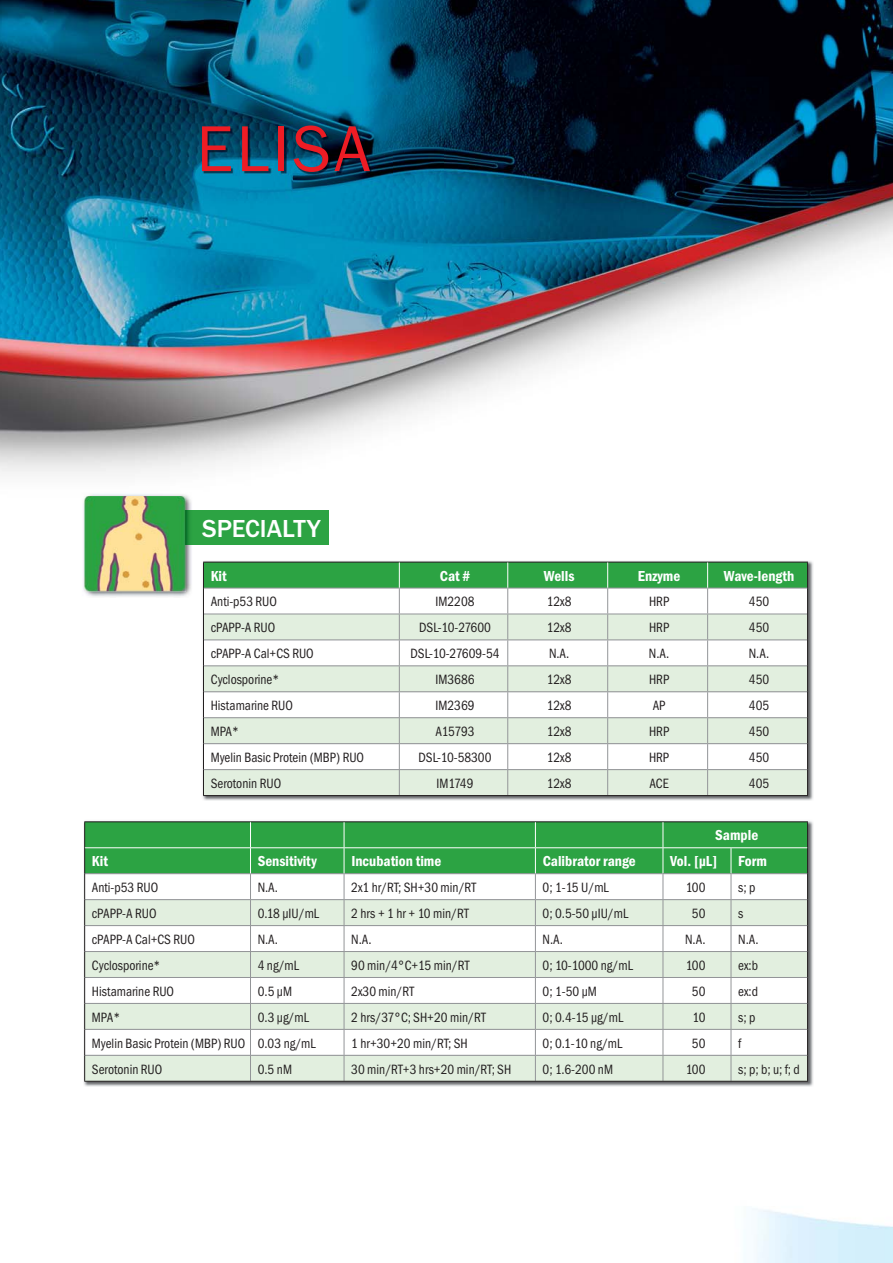
<style>
.page{position:relative;width:893px;height:1263px;background:#fff}
.page>*{position:absolute;margin:0;border:0;box-sizing:border-box;transform-origin:0 0}
.t1{font:67.05px "Franklin Got Itc TEE";letter-spacing:.05em;color:#ed1c24}
.t2{font:500 25.5px "Franklin Got Itc TEE";color:#fff}
.t3{font:600 condensed 15px "Franklin Got Itc TEE";color:#fff}
.t4{font:condensed 13.95px "Franklin Got Itc TEE";color:#231f20;scale:.95 1}
</style>
<div class="page">
<img style="left:0;top:0;width:892px;height:1263px">
<img style="left:892px;top:0;width:1px;height:1263px">
<div style="left:100px;top:511px;width:229px;height:34px;background:#2ca343"></div>
<img style="left:82px;top:493px;width:110px;height:105px">
<img style="left:186px;top:511px;width:6px;height:34px">
<img style="left:84px;top:496px;width:102px;height:96px">
<img style="left:202px;top:560px;width:611px;height:241px">
<hr style="left:203px;top:795px;width:605px;height:1px;background:#231f20">
<svg style="left:203px;top:562px;width:605px;height:233px"></svg>
<img style="left:83px;top:820px;width:730px;height:266px">
<hr style="left:84px;top:821px;width:166px;height:1px;background:#231f20">
<hr style="left:250px;top:821px;width:558px;height:1px;background:#231f20">
<hr style="left:84px;top:1081px;width:724px;height:1px;background:#231f20">
<svg style="left:84px;top:822px;width:724px;height:259px"></svg>
<hr style="left:663px;top:873px;width:68px;height:1px;background:#939598">
<img style="left:193px;top:96px;width:251px;height:105px">
<h1 class="t1" style="left:196px;top:122px;width:176px">ELISA</h1>
<h2 class="t2" style="left:202px;top:519px;width:120px">SPECIALTY</h2>
<p class="t3" style="left:211px;top:570px;width:18px">Kit</p>
<p class="t3" style="left:440px;top:570px;width:32px">Cat #</p>
<p class="t3" style="left:544px;top:570px;width:32px">Wells</p>
<p class="t3" style="left:638px;top:570px;width:44px">Enzyme</p>
<p class="t3" style="left:724px;top:570px;width:72px">Wave-length</p>
<p class="t4" style="left:211px;top:596px;width:71px">Anti-p53 RUO</p>
<p class="t4" style="left:435px;top:596px;width:43px">IM2208</p>
<p class="t4" style="left:547px;top:596px;width:27px">12x8</p>
<p class="t4" style="left:649px;top:596px;width:23px">HRP</p>
<p class="t4" style="left:749px;top:596px;width:23px">450</p>
<p class="t4" style="left:211px;top:622px;width:69px">cPAPP-A RUO</p>
<p class="t4" style="left:419px;top:622px;width:77px">DSL-10-27600</p>
<p class="t4" style="left:547px;top:622px;width:27px">12x8</p>
<p class="t4" style="left:649px;top:622px;width:23px">HRP</p>
<p class="t4" style="left:749px;top:622px;width:23px">450</p>
<p class="t4" style="left:211px;top:648px;width:110px">cPAPP-A Cal+CS RUO</p>
<p class="t4" style="left:410px;top:648px;width:95px">DSL-10-27609-54</p>
<p class="t4" style="left:549px;top:648px;width:23px">N.A.</p>
<p class="t4" style="left:649px;top:648px;width:23px">N.A.</p>
<p class="t4" style="left:749px;top:648px;width:23px">N.A.</p>
<p class="t4" style="left:211px;top:674px;width:74px">Cyclosporine*</p>
<p class="t4" style="left:435px;top:674px;width:43px">IM3686</p>
<p class="t4" style="left:547px;top:674px;width:27px">12x8</p>
<p class="t4" style="left:649px;top:674px;width:23px">HRP</p>
<p class="t4" style="left:749px;top:674px;width:23px">450</p>
<p class="t4" style="left:211px;top:700px;width:88px">Histamarine RUO</p>
<p class="t4" style="left:435px;top:700px;width:43px">IM2369</p>
<p class="t4" style="left:547px;top:700px;width:27px">12x8</p>
<p class="t4" style="left:653px;top:700px;width:15px">AP</p>
<p class="t4" style="left:749px;top:700px;width:23px">405</p>
<p class="t4" style="left:211px;top:726px;width:31px">MPA*</p>
<p class="t4" style="left:435px;top:726px;width:43px">A15793</p>
<p class="t4" style="left:547px;top:726px;width:27px">12x8</p>
<p class="t4" style="left:649px;top:726px;width:23px">HRP</p>
<p class="t4" style="left:749px;top:726px;width:23px">450</p>
<p class="t4" style="left:211px;top:752px;width:163px">Myelin Basic Protein (MBP) RUO</p>
<p class="t4" style="left:419px;top:752px;width:78px">DSL-10-58300</p>
<p class="t4" style="left:547px;top:752px;width:27px">12x8</p>
<p class="t4" style="left:649px;top:752px;width:23px">HRP</p>
<p class="t4" style="left:749px;top:752px;width:23px">450</p>
<p class="t4" style="left:211px;top:778px;width:76px">Serotonin RUO</p>
<p class="t4" style="left:437px;top:778px;width:40px">IM1749</p>
<p class="t4" style="left:547px;top:778px;width:27px">12x8</p>
<p class="t4" style="left:650px;top:778px;width:22px">ACE</p>
<p class="t4" style="left:749px;top:778px;width:23px">405</p>
<p class="t3" style="left:715px;top:829px;width:44px">Sample</p>
<p class="t3" style="left:92px;top:855px;width:18px">Kit</p>
<p class="t3" style="left:258px;top:855px;width:60px">Sensitivity</p>
<p class="t3" style="left:351px;top:855px;width:91px">Incubation time</p>
<p class="t3" style="left:543px;top:855px;width:95px">Calibrator range</p>
<p class="t3" style="left:670px;top:855px;width:49px">Vol. [μL]</p>
<p class="t3" style="left:738px;top:855px;width:30px">Form</p>
<p class="t4" style="left:92px;top:882px;width:71px">Anti-p53 RUO</p>
<p class="t4" style="left:258px;top:882px;width:23px">N.A.</p>
<p class="t4" style="left:351px;top:882px;width:133px">2x1 hr/RT; SH+30 min/RT</p>
<p class="t4" style="left:543px;top:882px;width:71px">0; 1-15 U/mL</p>
<p class="t4" style="left:686px;top:882px;width:22px">100</p>
<p class="t4" style="left:738px;top:882px;width:20px">s; p</p>
<p class="t4" style="left:92px;top:908px;width:69px">cPAPP-A RUO</p>
<p class="t4" style="left:258px;top:908px;width:66px">0.18 μIU/mL</p>
<p class="t4" style="left:351px;top:908px;width:125px">2 hrs + 1 hr + 10 min/RT</p>
<p class="t4" style="left:543px;top:908px;width:92px">0; 0.5-50 μIU/mL</p>
<p class="t4" style="left:692px;top:908px;width:16px">50</p>
<p class="t4" style="left:738px;top:908px;width:7px">s</p>
<p class="t4" style="left:92px;top:934px;width:110px">cPAPP-A Cal+CS RUO</p>
<p class="t4" style="left:258px;top:934px;width:23px">N.A.</p>
<p class="t4" style="left:351px;top:934px;width:23px">N.A.</p>
<p class="t4" style="left:543px;top:934px;width:23px">N.A.</p>
<p class="t4" style="left:685px;top:934px;width:23px">N.A.</p>
<p class="t4" style="left:738px;top:934px;width:23px">N.A.</p>
<p class="t4" style="left:92px;top:959px;width:74px">Cyclosporine*</p>
<p class="t4" style="left:258px;top:959px;width:45px">4 ng/mL</p>
<p class="t4" style="left:351px;top:959px;width:126px">90 min/4°C+15 min/RT</p>
<p class="t4" style="left:543px;top:959px;width:96px">0; 10-1000 ng/mL</p>
<p class="t4" style="left:686px;top:959px;width:22px">100</p>
<p class="t4" style="left:738px;top:959px;width:22px">ex:b</p>
<p class="t4" style="left:92px;top:985px;width:88px">Histamarine RUO</p>
<p class="t4" style="left:258px;top:985px;width:38px">0.5 μM</p>
<p class="t4" style="left:351px;top:985px;width:68px">2x30 min/RT</p>
<p class="t4" style="left:543px;top:985px;width:59px">0; 1-50 μM</p>
<p class="t4" style="left:692px;top:985px;width:16px">50</p>
<p class="t4" style="left:738px;top:985px;width:22px">ex:d</p>
<p class="t4" style="left:92px;top:1011px;width:31px">MPA*</p>
<p class="t4" style="left:258px;top:1011px;width:55px">0.3 μg/mL</p>
<p class="t4" style="left:351px;top:1011px;width:143px">2 hrs/37°C; SH+20 min/RT</p>
<p class="t4" style="left:543px;top:1011px;width:86px">0; 0.4-15 μg/mL</p>
<p class="t4" style="left:693px;top:1011px;width:15px">10</p>
<p class="t4" style="left:738px;top:1011px;width:20px">s; p</p>
<p class="t4" style="left:92px;top:1037px;width:237px">Myelin Basic Protein (MBP) RUO 0.03 ng/mL</p>
<p class="t4" style="left:351px;top:1037px;width:124px">1 hr+30+20 min/RT; SH</p>
<p class="t4" style="left:543px;top:1037px;width:85px">0; 0.1-10 ng/mL</p>
<p class="t4" style="left:692px;top:1037px;width:16px">50</p>
<p class="t4" style="left:738px;top:1037px;width:5px">f</p>
<p class="t4" style="left:92px;top:1063px;width:76px">Serotonin RUO</p>
<p class="t4" style="left:258px;top:1063px;width:38px">0.5 nM</p>
<p class="t4" style="left:351px;top:1063px;width:170px">30 min/RT+3 hrs+20 min/RT; SH</p>
<p class="t4" style="left:543px;top:1063px;width:76px">0; 1.6-200 nM</p>
<p class="t4" style="left:686px;top:1063px;width:22px">100</p>
<p class="t4" style="left:738px;top:1063px;width:66px">s; p; b; u; f; d</p>
</div>
